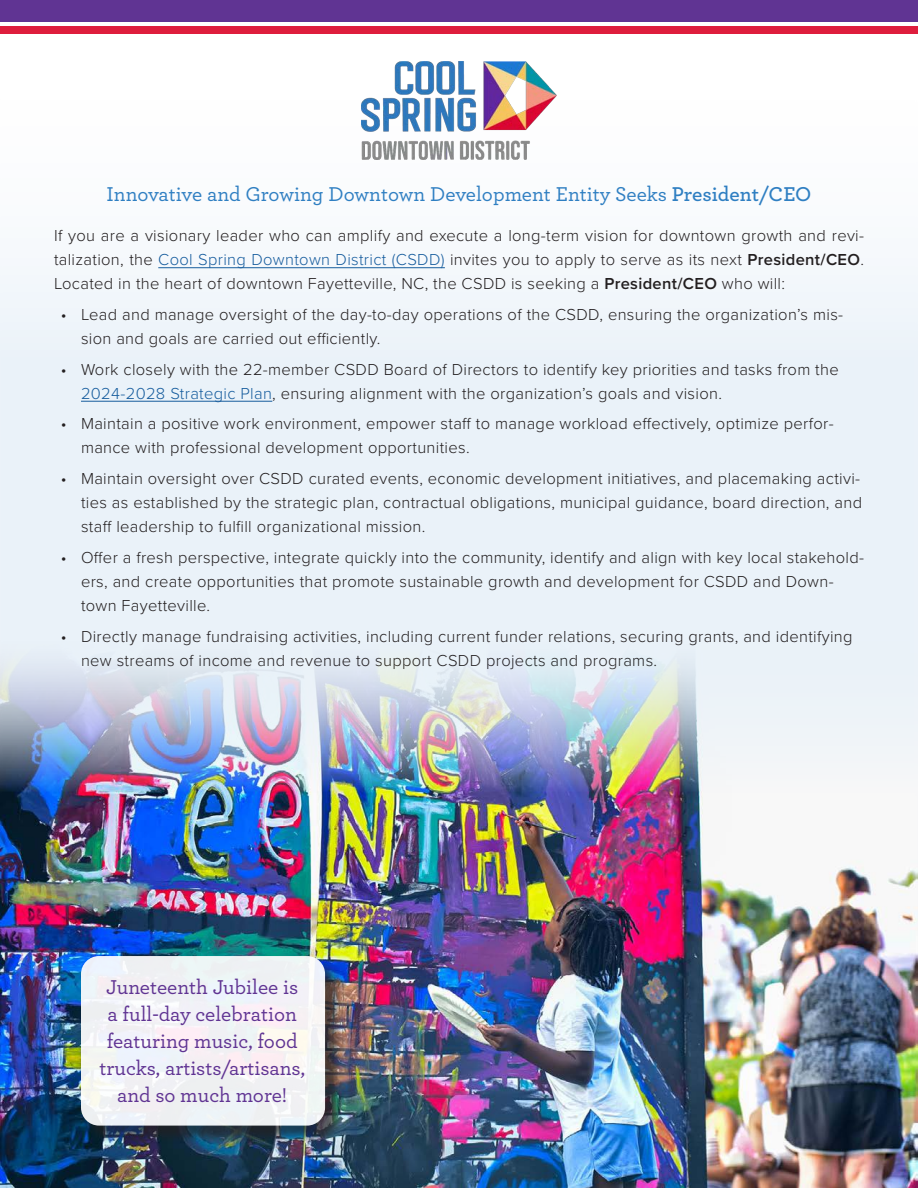
<style>
.page{position:relative;width:918px;height:1188px;background:#fff}
.page>*{position:absolute;margin:0;border:0;box-sizing:border-box;transform-origin:0 0}
.Major_Header{font:500 21px/27px "Archer";color:#603493;text-align:center}
.Major_Header-2{font:500 21px "Archer";color:#2f7fc2}
.Body_Text{font:300 16.5px/24px "Proxima Nova";letter-spacing:.02em;color:#231f20}
.s1{font-weight:600}
.s2{color:#175d9e}
</style>
<div class="page">
<div style="left:0;top:0;width:918px;height:21px;background:#603493"></div>
<div style="left:0;top:26px;width:918px;height:8px;background:#de1d3d"></div>
<div style="left:0;top:32px;width:918px;height:1156px;background:linear-gradient(to right,#f1f6fb,#f1f6fb)"></div>
<hr style="left:158px;top:267px;width:287px;height:1px;background:#175d9e">
<hr style="left:81px;top:401px;width:191px;height:1px;background:#175d9e">
<img style="left:362px;top:61px;width:194px;height:98px">
<img style="left:0;top:631px;width:918px;height:557px">
<div style="left:83px;top:958px;width:261px;height:187px;background:#231f20;opacity:.75"></div>
<div style="left:81px;top:956px;width:244px;height:170px;background:linear-gradient(to right,#f1f2f6,#f3f3f4);border-radius:18px"></div>
<p class="Major_Header-2" style="left:107px;top:178px;width:706px">Innovative and Growing Downtown Development Entity Seeks <span class="s1">President/CEO</span></p>
<p class="Body_Text" style="left:54px;top:223px;width:812px;text-align:justify">If you are a visionary leader who can amplify and execute a long-term vision for downtown growth and revi&shy;talization, the <span class="s2">Cool Spring Downtown District (CSDD)</span> invites you to apply to serve as its next <span class="s1">President/CEO</span>.<br>Located in the heart of downtown Fayetteville, NC, the CSDD is seeking a <span class="s1">President/CEO</span> who will:</p>
<p class="Body_Text" style="left:81px;top:301px;width:764px;text-indent:-20px">• Lead and manage oversight of the day-to-day operations of the CSDD, ensuring the organization’s mis&shy;sion and goals are carried out efficiently.</p>
<p class="Body_Text" style="left:81px;top:356px;width:759px;text-indent:-20px">• Work closely with the 22-member CSDD Board of Directors to identify key priorities and tasks from the<br><span class="s2">2024-2028 Strategic Plan</span>, ensuring alignment with the organization’s goals and vision.</p>
<p class="Body_Text" style="left:81px;top:411px;width:754px;text-indent:-20px">• Maintain a positive work environment, empower staff to manage workload effectively, optimize perfor&shy;mance with professional development opportunities.</p>
<p class="Body_Text" style="left:81px;top:466px;width:783px;text-align:justify;text-indent:-20px">• Maintain oversight over CSDD curated events, economic development initiatives, and placemaking activi&shy;ties as established by the strategic plan, contractual obligations, municipal guidance, board direction, and staff leadership to fulfill organizational mission.</p>
<p class="Body_Text" style="left:81px;top:544px;width:785px;text-indent:-20px">• Offer a fresh perspective, integrate quickly into the community, identify and align with key local stakehold&shy;ers, and create opportunities that promote sustainable growth and development for CSDD and Down&shy;town Fayetteville.</p>
<p class="Body_Text" style="left:81px;top:623px;width:773px;text-indent:-20px">• Directly manage fundraising activities, including current funder relations, securing grants, and identifying new streams of income and revenue to support CSDD projects and programs.</p>
<p class="Major_Header" style="left:99px;top:972px;width:207px">Juneteenth Jubilee is a full-day celebration featuring music, food trucks, artists/artisans, and so much more!</p>
</div>
